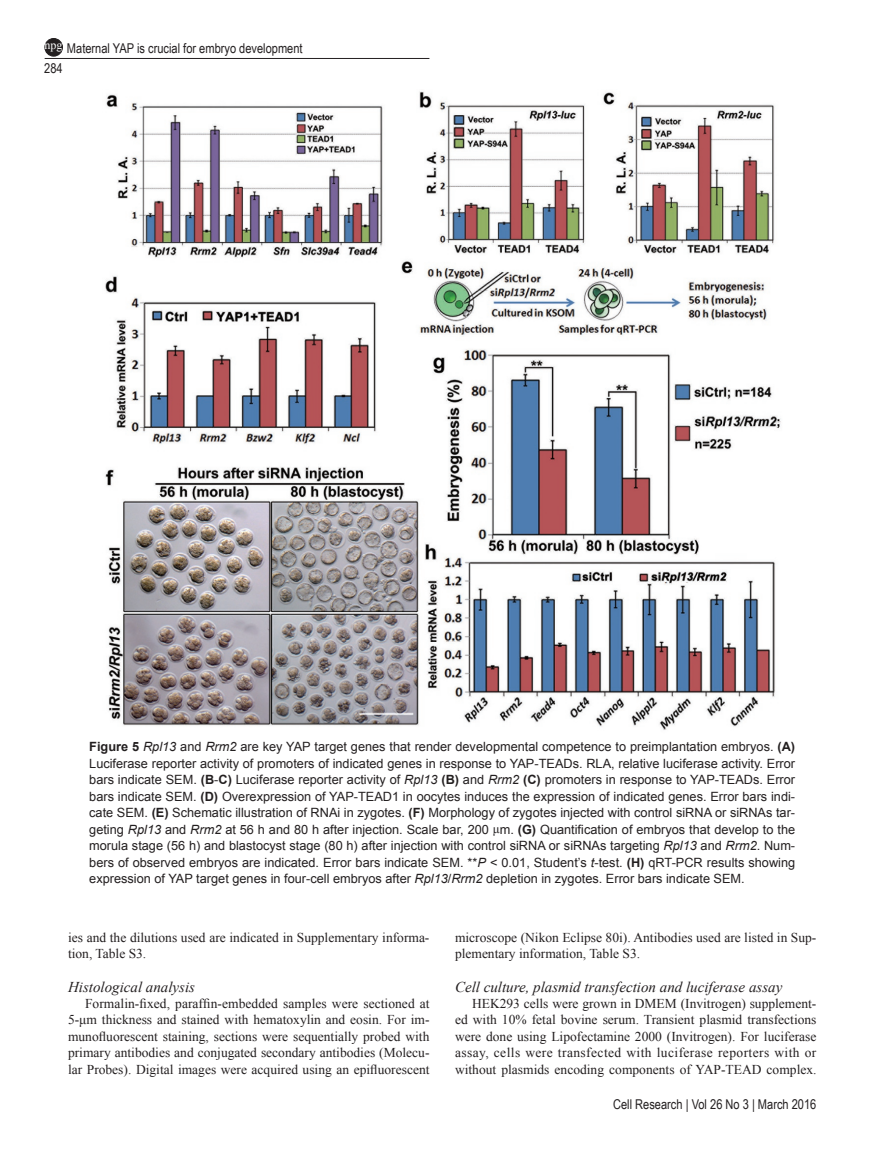
<style>
.page{position:relative;width:893px;height:1170px;background:#fff}
.page>*{position:absolute;margin:0;border:0;box-sizing:border-box;transform-origin:0 0}
.t1{font:italic 15px "Times New Roman";color:#231f20}
.t2{font:13.5px/16.5px "Times New Roman";color:#231f20}
.t3{font:13.5px/16.5px "Times New Roman PSMT2";color:#231f20;text-align:justify}
.t4{font:13.5px "Arial Narrow";color:#231f20}
.t5{font:12.75px/16.5px "Arial";color:#231f20;text-align:justify}
.t6{font:12.75px "Arial MT2";color:#231f20}
.t7{font:12px "Times New Roman";color:#fff}
.s1{font-weight:700}
.s2{font-family:"Arial Italic MT2"}
.s3{font-family:"Arial"}
.s4{font-family:"Arial";font-weight:700}
.s5{font-family:"Times New Roman PSMT2"}
</style>
<div class="page">
<hr style="left:45px;top:58px;width:384px;height:1px;background:#231f20">
<div style="left:45px;top:38px;width:17px;height:18px;background:#231f20;border-radius:50%"></div>
<div style="left:45px;top:38px;width:18px;height:18px;border:1px solid #231f20;border-radius:50%"></div>
<img style="left:105px;top:91px;width:676px;height:639px">
<p class="t4" style="left:67px;top:39px;width:237px">Maternal YAP is crucial for embryo development</p>
<p class="t7" style="left:45px;top:37px;width:20px">npg</p>
<p class="t4" style="left:44px;top:58px;width:20px">284</p>
<p class="t5" style="left:89px;top:738px;width:707px"><span class="s1">Figure 5</span> <span class="s2">Rpl13</span> and <span class="s2">Rrm2</span> are key YAP target genes that render developmental competence to preimplantation embryos. <span class="s1">(A)<br></span>Luciferase reporter activity of promoters of indicated genes in response to YAP-TEADs. RLA, relative luciferase activity. Error bars indicate SEM. <span class="s1">(B</span>-<span class="s1">C)</span> Luciferase reporter activity of <span class="s2">Rpl13</span> <span class="s1">(B)</span> and <span class="s2">Rrm2</span> <span class="s1">(C)</span> promoters in response to YAP-TEADs. Error</p>
<p class="t6" style="left:89px;top:787px;width:707px"><span class="s3">bars indicate SEM.</span> <span class="s4">(D)</span> Overexpression of YAP-TEAD1 in oocytes induces the expression of indicated genes. Error bars indi<span class="s3">-</span></p>
<p class="t5" style="left:89px;top:804px;width:707px">cate SEM. <span class="s1">(E)</span> Schematic illustration of RNAi in zygotes. <span class="s1">(F)</span> Morphology of zygotes injected with control siRNA or siRNAs tar-</p>
<p class="t6" style="left:89px;top:820px;width:707px"><span class="s3">geting</span> <span class="s2">Rpl13</span> <span class="s3">and</span> <span class="s2">Rrm2</span> at 56 h and 80 h after injection. Scale bar, 200 <span class="s5">μ</span><span class="s3">m.</span> <span class="s4">(G)</span> Quantification of embryos that develop to the</p>
<p class="t5" style="left:89px;top:837px;width:707px">morula stage (56 h) and blastocyst stage (80 h) after injection with control siRNA or siRNAs targeting <span class="s2">Rpl13</span> and <span class="s2">Rrm2</span>. Num&shy;bers of observed embryos are indicated. Error bars indicate SEM. **<span class="s2">P</span> &lt; 0.01, Student’s <span class="s2">t</span>-test. <span class="s1">(H)</span> qRT-PCR results showing expression of YAP target genes in four-cell embryos after <span class="s2">Rpl13</span>/<span class="s2">Rrm2</span> depletion in zygotes. Error bars indicate SEM.</p>
<p class="t2" style="left:68px;top:928px;width:363px">ies and the dilutions used are indicated in Supplementary informa&shy;tion, Table S3.</p>
<p class="t1" style="left:68px;top:976px;width:129px">Histological analysis</p>
<p class="t3" style="left:68px;top:994px;width:363px;text-indent:17px">Formalin-fixed, paraffin-embedded samples were sectioned at 5-μm thickness and stained with hematoxylin and eosin. For im&shy;munofluorescent staining, sections were sequentially probed with</p>
<p class="t2" style="left:68px;top:1043px;width:363px">primary antibodies and conjugated secondary antibodies (Molecu-</p>
<p class="t3" style="left:68px;top:1060px;width:363px">lar Probes). Digital images were acquired using an epifluorescent</p>
<p class="t2" style="left:455px;top:928px;width:363px">microscope (Nikon Eclipse 80i). Antibodies used are listed in Sup&shy;plementary information, Table S3.</p>
<p class="t1" style="left:455px;top:976px;width:329px">Cell culture, plasmid transfection and luciferase assay</p>
<p class="t2" style="left:455px;top:994px;width:363px;text-align:justify;text-indent:17px">HEK293 cells were grown in DMEM (Invitrogen) supplement&shy;ed with 10% fetal bovine serum. Transient plasmid transfections were done using Lipofectamine 2000 (Invitrogen). For luciferase assay, cells were transfected with luciferase reporters with or without plasmids encoding components of YAP-TEAD complex.</p>
<p class="t4" style="left:613px;top:1094px;width:205px">Cell Research | Vol 26 No 3 | March 2016</p>
</div>
